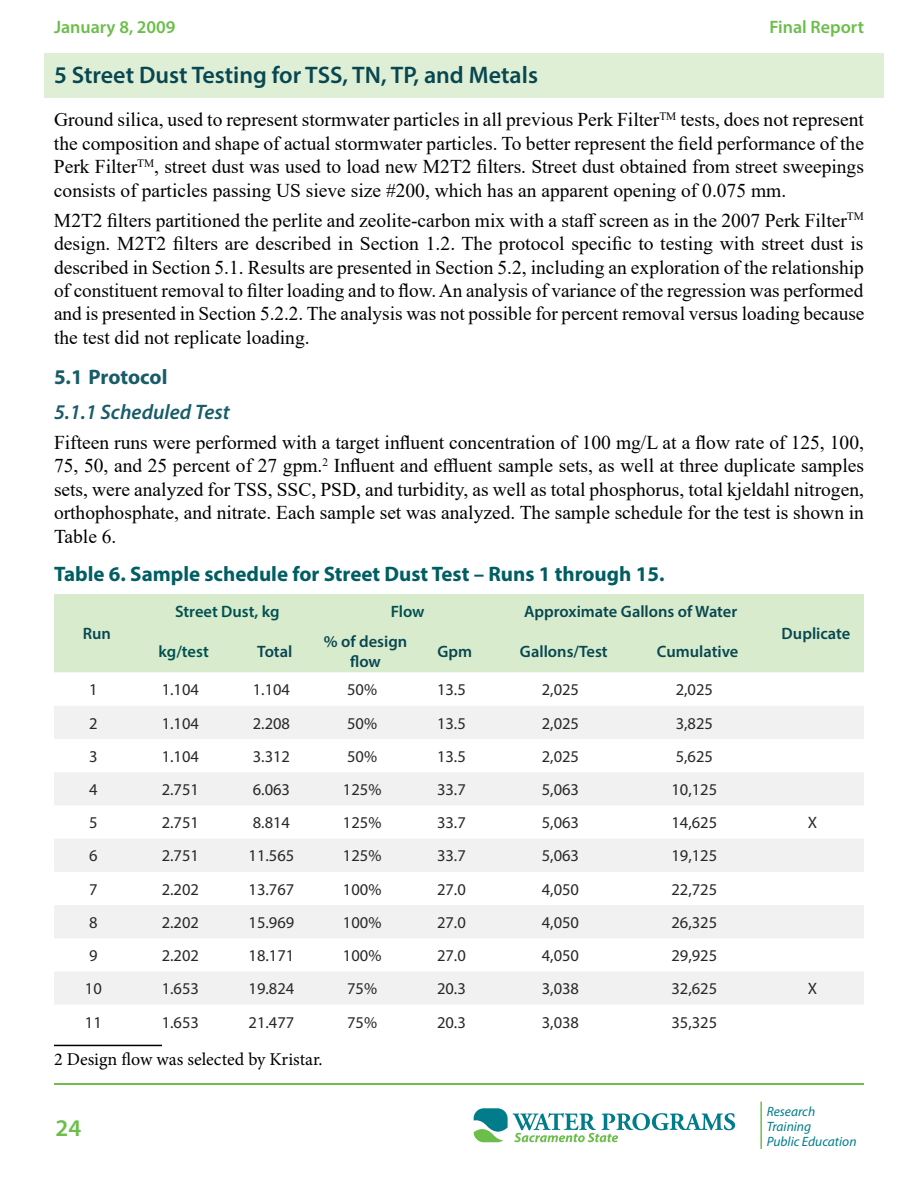
<style>
.page{position:relative;width:918px;height:1188px;background:#fff}
.page>*{position:absolute;margin:0;border:0;box-sizing:border-box;transform-origin:0 0}
.Subhead__highlighted_h2_p1{font:600 24px "Myriad Pro";color:#084751}
.t1{font:600 24px "Myriad Pro";color:#6bbe4a}
.Table_title_h3{font:700 21px "Myriad Pro";color:#005e62}
.subtitle_h3_1_1_1{font:italic 600 21px "Myriad Pro";color:#175c68}
.subtitle_h3_1_1{font:700 21px "Myriad Pro";letter-spacing:-.005em;color:#175c68}
.basic_p{font:19.5px/23.4px "Times New Roman";color:#000;text-align:justify}
.t2{font:18px "Minion Pro";color:#000}
.t3{font:600 18px "Myriad Pro";color:#6bbe4a}
.table_cells_p{font:16.5px "Myriad Pro";color:#292829}
.table_head_p{font:600 16.5px/19.8px "Myriad Pro";color:#084751;text-align:center}
.table_head_p-2{font:600 16.5px "Myriad Pro";color:#005051}
.t4{font:italic 13.5px/15px "Myriad Pro";color:#007c8a}
</style>
<div class="page">
<hr style="left:760px;top:1102px;width:2px;height:47px;background:#6cbe4b">
<svg style="left:474px;top:1108px;width:261px;height:34px"></svg>
<hr style="left:54px;top:1084px;width:810px;height:1px;background:#6ebe4a">
<div style="left:44px;top:53px;width:840px;height:44px;background:#dfefd6"></div>
<div style="left:54px;top:594px;width:810px;height:79px;background:#d8ebcd"></div>
<svg style="left:54px;top:706px;width:810px;height:299px;fill:#f1f1f2"></svg>
<hr style="left:54px;top:1045px;width:108px;height:1px;background:#000">
<p class="t3" style="left:54px;top:16px;width:123px">January 8, 2009</p>
<p class="t3" style="left:769px;top:16px;width:96px">Final Report</p>
<h2 class="Subhead__highlighted_h2_p1" style="left:54px;top:59px;width:486px">5 Street Dust Testing for TSS, TN, TP, and Metals</h2>
<p class="basic_p" style="left:54px;top:108px;width:812px">Ground silica, used to represent stormwater particles in all previous Perk Filter<sup>TM</sup> tests, does not represent the composition and shape of actual stormwater particles. To better represent the field performance of the Perk Filter<sup>TM</sup>, street dust was used to load new M2T2 filters. Street dust obtained from street sweepings consists of particles passing US sieve size #200, which has an apparent opening of 0.075 mm.</p>
<p class="basic_p" style="left:54px;top:208px;width:812px">M2T2 filters partitioned the perlite and zeolite-carbon mix with a staff screen as in the 2007 Perk Filter<sup>TM </sup>design. M2T2 filters are described in Section 1.2. The protocol specific to testing with street dust is described in Section 5.1. Results are presented in Section 5.2, including an exploration of the relationship of constituent removal to filter loading and to flow. An analysis of variance of the regression was performed and is presented in Section 5.2.2. The analysis was not possible for percent removal versus loading because the test did not replicate loading.</p>
<h3 class="subtitle_h3_1_1" style="left:54px;top:364px;width:115px">5.1 Protocol</h3>
<p class="subtitle_h3_1_1_1" style="left:54px;top:398px;width:177px">5.1.1 Scheduled Test</p>
<p class="basic_p" style="left:54px;top:430px;width:812px">Fifteen runs were performed with a target influent concentration of 100 mg/L at a flow rate of 125, 100, 75, 50, and 25 percent of 27 gpm.<sup>2</sup> Influent and effluent sample sets, as well at three duplicate samples sets, were analyzed for TSS, SSC, PSD, and turbidity, as well as total phosphorus, total kjeldahl nitrogen, orthophosphate, and nitrate. Each sample set was analyzed. The sample schedule for the test is shown in Table 6.</p>
<p class="Table_title_h3" style="left:54px;top:560px;width:612px">Table 6. Sample schedule for Street Dust Test – Runs 1 through 15.</p>
<p class="table_head_p" style="left:83px;top:624px;width:30px">Run</p>
<p class="table_head_p-2" style="left:175px;top:601px;width:106px">Street Dust, kg</p>
<p class="table_head_p-2" style="left:391px;top:601px;width:35px">Flow</p>
<p class="table_head_p" style="left:524px;top:602px;width:215px">Approximate Gallons of Water</p>
<p class="table_head_p-2" style="left:159px;top:641px;width:52px">kg/test</p>
<p class="table_head_p" style="left:257px;top:641px;width:37px">Total</p>
<p class="table_head_p" style="left:324px;top:631px;width:85px">% of design flow</p>
<p class="table_head_p" style="left:437px;top:641px;width:36px">Gpm</p>
<p class="table_head_p" style="left:520px;top:641px;width:89px">Gallons/Test</p>
<p class="table_head_p" style="left:657px;top:641px;width:83px">Cumulative</p>
<p class="table_head_p" style="left:782px;top:624px;width:70px">Duplicate</p>
<p class="table_cells_p" style="left:89px;top:680px;width:10px">1</p>
<p class="table_cells_p" style="left:162px;top:680px;width:39px">1.104</p>
<p class="table_cells_p" style="left:253px;top:680px;width:39px">1.104</p>
<p class="table_cells_p" style="left:347px;top:680px;width:31px">50%</p>
<p class="table_cells_p" style="left:437px;top:680px;width:30px">13.5</p>
<p class="table_cells_p" style="left:542px;top:680px;width:39px">2,025</p>
<p class="table_cells_p" style="left:676px;top:680px;width:39px">2,025</p>
<p class="table_cells_p" style="left:89px;top:713px;width:10px">2</p>
<p class="table_cells_p" style="left:162px;top:713px;width:39px">1.104</p>
<p class="table_cells_p" style="left:253px;top:713px;width:39px">2.208</p>
<p class="table_cells_p" style="left:347px;top:713px;width:31px">50%</p>
<p class="table_cells_p" style="left:437px;top:713px;width:30px">13.5</p>
<p class="table_cells_p" style="left:542px;top:713px;width:39px">2,025</p>
<p class="table_cells_p" style="left:676px;top:713px;width:39px">3,825</p>
<p class="table_cells_p" style="left:89px;top:746px;width:10px">3</p>
<p class="table_cells_p" style="left:162px;top:746px;width:39px">1.104</p>
<p class="table_cells_p" style="left:253px;top:746px;width:39px">3.312</p>
<p class="table_cells_p" style="left:347px;top:746px;width:31px">50%</p>
<p class="table_cells_p" style="left:437px;top:746px;width:30px">13.5</p>
<p class="table_cells_p" style="left:542px;top:746px;width:39px">2,025</p>
<p class="table_cells_p" style="left:676px;top:746px;width:39px">5,625</p>
<p class="table_cells_p" style="left:89px;top:779px;width:10px">4</p>
<p class="table_cells_p" style="left:162px;top:779px;width:39px">2.751</p>
<p class="table_cells_p" style="left:253px;top:779px;width:39px">6.063</p>
<p class="table_cells_p" style="left:343px;top:779px;width:40px">125%</p>
<p class="table_cells_p" style="left:437px;top:779px;width:30px">33.7</p>
<p class="table_cells_p" style="left:542px;top:779px;width:39px">5,063</p>
<p class="table_cells_p" style="left:671px;top:779px;width:47px">10,125</p>
<p class="table_cells_p" style="left:89px;top:813px;width:10px">5</p>
<p class="table_cells_p" style="left:162px;top:813px;width:39px">2.751</p>
<p class="table_cells_p" style="left:253px;top:813px;width:39px">8.814</p>
<p class="table_cells_p" style="left:343px;top:813px;width:40px">125%</p>
<p class="table_cells_p" style="left:437px;top:813px;width:30px">33.7</p>
<p class="table_cells_p" style="left:542px;top:813px;width:39px">5,063</p>
<p class="table_cells_p" style="left:671px;top:813px;width:47px">14,625</p>
<p class="table_cells_p" style="left:808px;top:813px;width:11px">X</p>
<p class="table_cells_p" style="left:89px;top:846px;width:10px">6</p>
<p class="table_cells_p" style="left:162px;top:846px;width:39px">2.751</p>
<p class="table_cells_p" style="left:249px;top:846px;width:47px">11.565</p>
<p class="table_cells_p" style="left:343px;top:846px;width:40px">125%</p>
<p class="table_cells_p" style="left:437px;top:846px;width:30px">33.7</p>
<p class="table_cells_p" style="left:542px;top:846px;width:39px">5,063</p>
<p class="table_cells_p" style="left:671px;top:846px;width:47px">19,125</p>
<p class="table_cells_p" style="left:89px;top:879px;width:10px">7</p>
<p class="table_cells_p" style="left:162px;top:879px;width:39px">2.202</p>
<p class="table_cells_p" style="left:249px;top:879px;width:47px">13.767</p>
<p class="table_cells_p" style="left:343px;top:879px;width:40px">100%</p>
<p class="table_cells_p" style="left:437px;top:879px;width:30px">27.0</p>
<p class="table_cells_p" style="left:542px;top:879px;width:39px">4,050</p>
<p class="table_cells_p" style="left:671px;top:879px;width:47px">22,725</p>
<p class="table_cells_p" style="left:89px;top:912px;width:10px">8</p>
<p class="table_cells_p" style="left:162px;top:912px;width:39px">2.202</p>
<p class="table_cells_p" style="left:249px;top:912px;width:47px">15.969</p>
<p class="table_cells_p" style="left:343px;top:912px;width:40px">100%</p>
<p class="table_cells_p" style="left:437px;top:912px;width:30px">27.0</p>
<p class="table_cells_p" style="left:542px;top:912px;width:39px">4,050</p>
<p class="table_cells_p" style="left:671px;top:912px;width:47px">26,325</p>
<p class="table_cells_p" style="left:89px;top:945px;width:10px">9</p>
<p class="table_cells_p" style="left:162px;top:945px;width:39px">2.202</p>
<p class="table_cells_p" style="left:249px;top:945px;width:47px">18.171</p>
<p class="table_cells_p" style="left:343px;top:945px;width:40px">100%</p>
<p class="table_cells_p" style="left:437px;top:945px;width:30px">27.0</p>
<p class="table_cells_p" style="left:542px;top:945px;width:39px">4,050</p>
<p class="table_cells_p" style="left:671px;top:945px;width:47px">29,925</p>
<p class="table_cells_p" style="left:85px;top:979px;width:18px">10</p>
<p class="table_cells_p" style="left:162px;top:979px;width:39px">1.653</p>
<p class="table_cells_p" style="left:249px;top:979px;width:47px">19.824</p>
<p class="table_cells_p" style="left:347px;top:979px;width:31px">75%</p>
<p class="table_cells_p" style="left:437px;top:979px;width:30px">20.3</p>
<p class="table_cells_p" style="left:542px;top:979px;width:39px">3,038</p>
<p class="table_cells_p" style="left:671px;top:979px;width:47px">32,625</p>
<p class="table_cells_p" style="left:808px;top:979px;width:11px">X</p>
<p class="table_cells_p" style="left:85px;top:1012px;width:18px">11</p>
<p class="table_cells_p" style="left:162px;top:1012px;width:39px">1.653</p>
<p class="table_cells_p" style="left:249px;top:1012px;width:47px">21.477</p>
<p class="table_cells_p" style="left:347px;top:1012px;width:31px">75%</p>
<p class="table_cells_p" style="left:437px;top:1012px;width:30px">20.3</p>
<p class="table_cells_p" style="left:542px;top:1012px;width:39px">3,038</p>
<p class="table_cells_p" style="left:671px;top:1012px;width:47px">35,325</p>
<p class="t2" style="left:54px;top:1047px;width:270px">2 Design flow was selected by Kristar.</p>
<p class="t1" style="left:56px;top:1112px;width:27px">24</p>
<p class="t4" style="left:767px;top:1104px;width:91px">Research<br>Training<br>Public Education</p>
</div>
